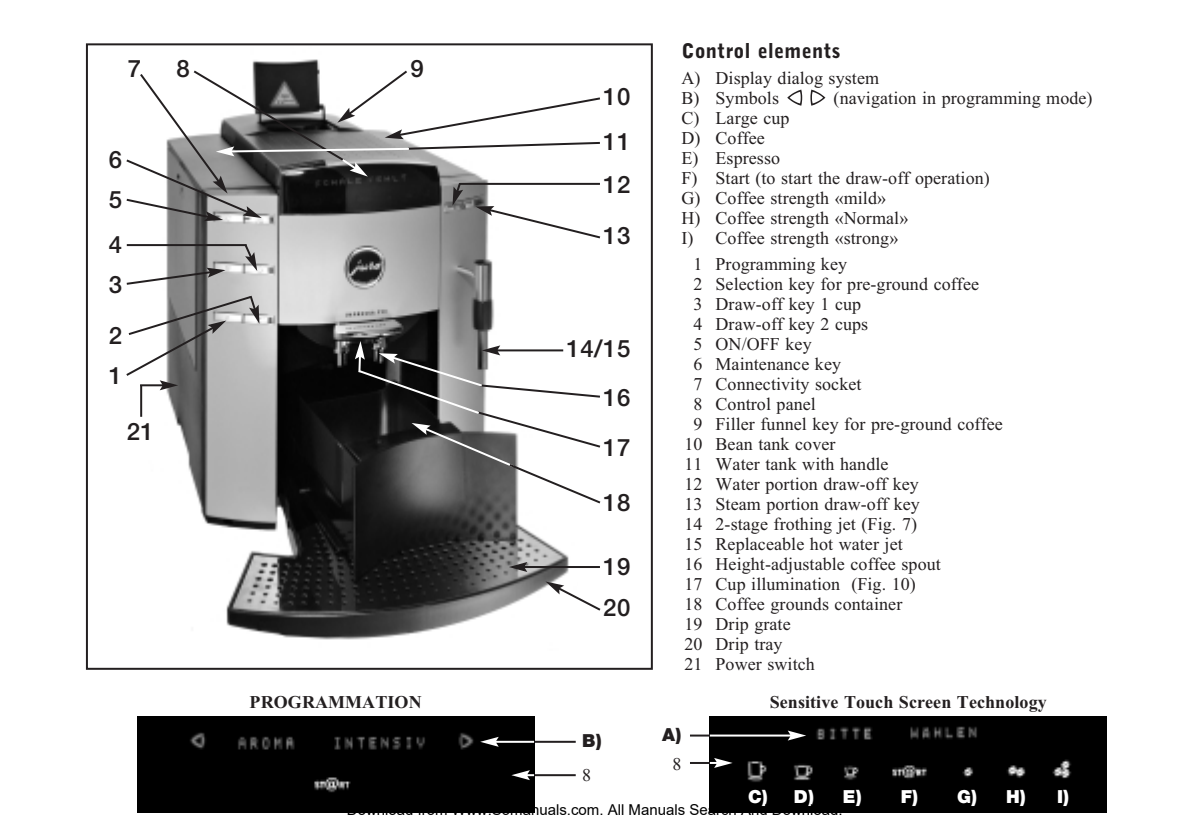
<style>
.page{position:relative;width:1190px;height:838px;background:#fff}
.page>*{position:absolute;margin:0;border:0;box-sizing:border-box;transform-origin:0 0}
.t1{font:500 24px/49.4px "Helvetica Neue";letter-spacing:.02em;color:#231f20}
.t2{font:900 20px "Bell Gothic BT";letter-spacing:.02em;color:#231f20}
.t3{font:18px/20px "Times New Roman";letter-spacing:.005em;color:#231f20}
.t4{font:700 18px "Times New Roman";letter-spacing:.005em;color:#231f20}
.t5{font:900 18px "Helvetica Neue";color:#fff}
.t6{font:900 18px "Helvetica Neue";color:#231f20}
.t7{font:18px "Times New Roman";color:#231f20}
.t8{font:15px "Arial";color:#000}
</style>
<div class="page">
<img style="left:159px;top:59px;width:410px;height:581px">
<div style="left:86px;top:43px;width:567px;height:627px;border:2px solid #231f20"></div>
<img style="left:710px;top:716px;width:397px;height:97px">
<hr style="left:524px;top:566px;width:76px;height:2px;background:#231f20">
<svg style="left:509px;top:562px;width:18px;height:10px"></svg>
<svg style="left:545px;top:581px;width:56px;height:31px"></svg>
<svg style="left:355px;top:341px;width:246px;height:164px"></svg>
<div style="left:137px;top:716px;width:397px;height:97px;background:#000"></div>
<svg style="left:787px;top:90px;width:15px;height:16px"></svg>
<svg style="left:810px;top:90px;width:15px;height:16px"></svg>
<svg style="left:126px;top:69px;width:475px;height:217px"></svg>
<svg style="left:511px;top:770px;width:23px;height:10px"></svg>
<hr style="left:535px;top:774px;width:41px;height:2px;background:#231f20">
<hr style="left:495px;top:741px;width:39px;height:2px;background:#fff">
<svg style="left:480px;top:737px;width:19px;height:10px"></svg>
<hr style="left:535px;top:741px;width:41px;height:2px;background:#231f20">
<hr style="left:710px;top:735px;width:81px;height:2px;background:#fff">
<svg style="left:788px;top:731px;width:18px;height:10px"></svg>
<hr style="left:690px;top:735px;width:20px;height:2px;background:#231f20">
<svg style="left:710px;top:758px;width:23px;height:10px"></svg>
<hr style="left:690px;top:762px;width:20px;height:2px;background:#231f20">
<hr style="left:140px;top:385px;width:2px;height:32px;background:#231f20">
<svg style="left:126px;top:294px;width:133px;height:96px"></svg>
<h1 class="t1" style="left:128px;top:47px;width:15px">7</h1>
<h1 class="t1" style="left:176px;top:47px;width:15px">8</h1>
<h1 class="t1" style="left:109px;top:137px;width:15px">6</h1>
<h1 class="t1" style="left:109px;top:177px;width:15px">5</h1>
<h1 class="t1" style="left:109px;top:227px;width:15px;line-height:39.6px">4<br>3</h1>
<h1 class="t1" style="left:109px;top:318px;width:15px;line-height:39.6px">2<br>1</h1>
<h1 class="t1" style="left:127px;top:409px;width:29px">21</h1>
<h1 class="t1" style="left:411px;top:47px;width:15px">9</h1>
<h1 class="t1" style="left:603px;top:74px;width:29px">10</h1>
<h1 class="t1" style="left:603px;top:122px;width:29px;line-height:43.2px">11<br>12</h1>
<h1 class="t1" style="left:603px;top:213px;width:29px">13</h1>
<h1 class="t1" style="left:603px;top:326px;width:29px;text-align:justify;text-indent:-37px">14/15<br>16<br>17</h1>
<h1 class="t1" style="left:603px;top:480px;width:29px">18</h1>
<h1 class="t1" style="left:603px;top:549px;width:29px;line-height:40.6px">19<br>20</h1>
<p class="t2" style="left:681px;top:44px;width:161px">Control elements</p>
<p class="t3" style="left:681px;top:70px;width:199px">A) Display dialog system<br>B) Symbols</p>
<p class="t3" style="left:834px;top:90px;width:260px">(navigation in programming mode)</p>
<p class="t3" style="left:681px;top:110px;width:310px">C) Large cup<br>D) Coffee<br>E) Espresso<br>F) Start (to start the draw-off operation)<br>G) Coffee strength «mild»<br>H) Coffee strength «Normal»<br>I) Coffee strength «strong»</p>
<p class="t3" style="left:693px;top:256px;width:155px">1 Programming key</p>
<p class="t3" style="left:693px;top:276px;width:287px">2 Selection key for pre-ground coffee</p>
<p class="t3" style="left:693px;top:296px;width:169px">3 Draw-off key 1 cup</p>
<p class="t3" style="left:693px;top:316px;width:176px">4 Draw-off key 2 cups</p>
<p class="t3" style="left:693px;top:336px;width:120px">5 ON/OFF key</p>
<p class="t3" style="left:693px;top:356px;width:149px">6 Maintenance key</p>
<p class="t3" style="left:693px;top:376px;width:170px">7 Connectivity socket</p>
<p class="t3" style="left:693px;top:396px;width:124px">8 Control panel</p>
<p class="t3" style="left:693px;top:416px;width:311px">9 Filler funnel key for pre-ground coffee</p>
<p class="t3" style="left:684px;top:436px;width:153px">10 Bean tank cover</p>
<p class="t3" style="left:684px;top:456px;width:206px">11 Water tank with handle</p>
<p class="t3" style="left:684px;top:476px;width:236px">12 Water portion draw-off key</p>
<p class="t3" style="left:684px;top:496px;width:237px">13 Steam portion draw-off key</p>
<p class="t3" style="left:684px;top:516px;width:234px">14 2-stage frothing jet (Fig. 7)</p>
<p class="t3" style="left:684px;top:536px;width:220px">15 Replaceable hot water jet</p>
<p class="t3" style="left:684px;top:556px;width:258px">16 Height-adjustable coffee spout</p>
<p class="t3" style="left:684px;top:576px;width:233px">17 Cup illumination (Fig. 10)</p>
<p class="t3" style="left:684px;top:596px;width:219px">18 Coffee grounds container</p>
<p class="t3" style="left:684px;top:616px;width:108px">19 Drip grate</p>
<p class="t3" style="left:684px;top:636px;width:100px">20 Drip tray</p>
<p class="t3" style="left:684px;top:656px;width:132px">21 Power switch</p>
<p class="t4" style="left:250px;top:696px;width:174px">PROGRAMMATION</p>
<p class="t4" style="left:770px;top:696px;width:279px">Sensitive Touch Screen Technology</p>
<p class="t6" style="left:582px;top:734px;width:21px">B)</p>
<p class="t7" style="left:582px;top:769px;width:10px">8</p>
<p class="t6" style="left:662px;top:728px;width:21px">A)</p>
<p class="t7" style="left:672px;top:757px;width:10px">8</p>
<p class="t5" style="left:748px;top:790px;width:67px">C) D)</p>
<p class="t5" style="left:843px;top:790px;width:77px">E) F)</p>
<p class="t5" style="left:957px;top:790px;width:70px">G) H)</p>
<p class="t5" style="left:1057px;top:790px;width:14px">I)</p>
<p class="t8" style="left:347px;top:801px;width:497px">Download from Www.Somanuals.com. All Manuals Search And Download.</p>
</div>
